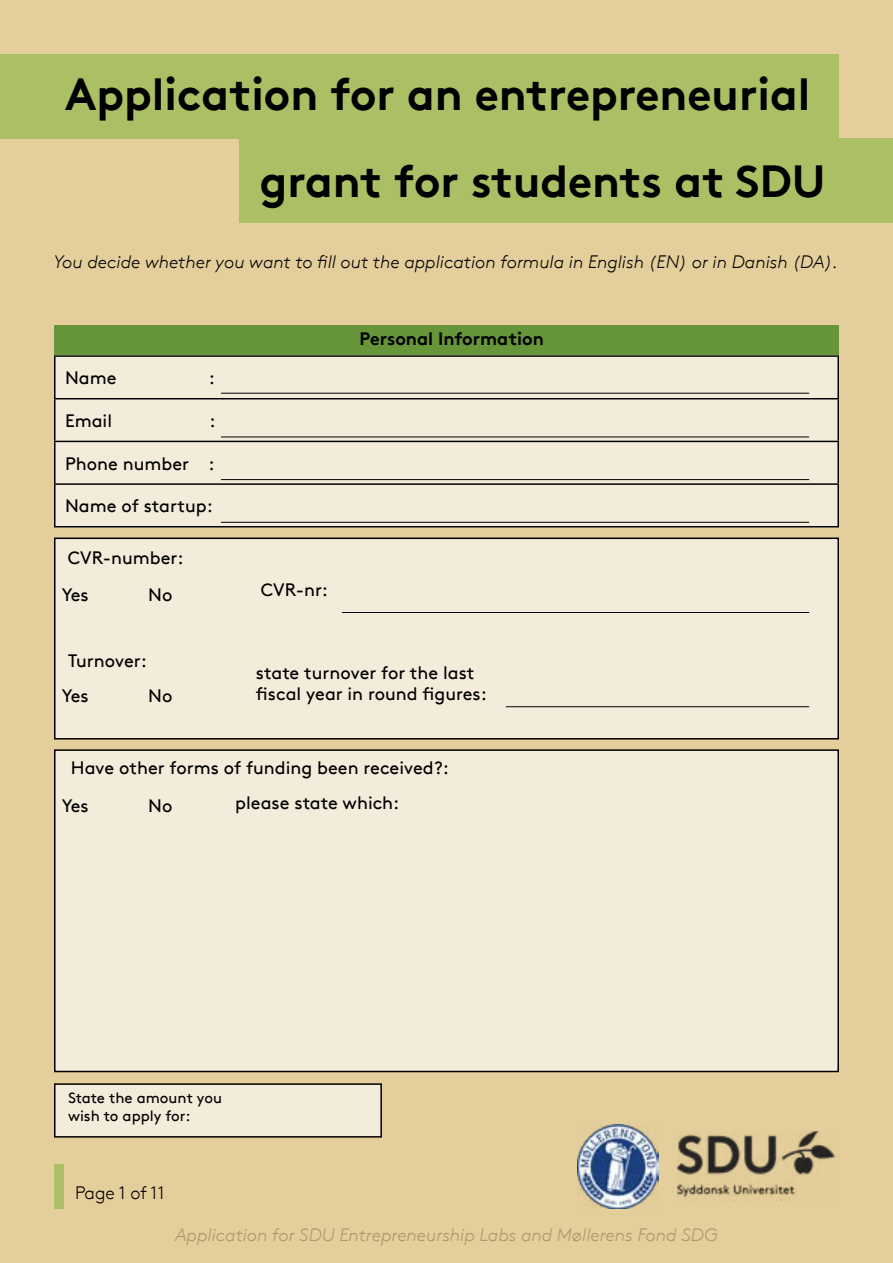
<style>
.page{position:relative;width:893px;height:1263px;background:#e4ce9b}
.page>*{position:absolute;margin:0;border:0;box-sizing:border-box;transform-origin:0 0}
.t1{font:700 45px/87px "Brown Pro TT";color:#000}
.t2{font:18px/21.6px "Brown Pro TT";color:#000}
.t3{font:italic 300 18px "Brown Pro TT";color:#000}
.t4{font:italic 300 18px "Brown Pro TT";color:#7d5a3e}
.t5{font:700 18px "Brown Pro TT";color:#000}
.t6{font:300 18px "Brown Pro TT";color:#000}
.t7{font:15px/18px "Brown Pro TT";color:#000}
</style>
<div class="page">
<img style="left:578px;top:1124px;width:80px;height:85px">
<img style="left:677px;top:1131px;width:160px;height:70px">
<div style="left:54px;top:1165px;width:9px;height:44px;background:#abbf65"></div>
<div style="left:0;top:54px;width:839px;height:85px;background:#abbf65"></div>
<div style="left:240px;top:139px;width:653px;height:84px;background:#abbf65"></div>
<div style="left:54px;top:325px;width:785px;height:30px;background:#67963a"></div>
<div style="left:54px;top:355px;width:785px;height:172px;background:#f4ecdb"></div>
<hr style="left:54px;top:355px;width:785px;height:2px;background:#000">
<hr style="left:54px;top:357px;width:2px;height:41px;background:#000">
<hr style="left:837px;top:357px;width:2px;height:41px;background:#000">
<hr style="left:54px;top:398px;width:785px;height:1px;background:#000">
<hr style="left:54px;top:399px;width:2px;height:42px;background:#000">
<hr style="left:837px;top:399px;width:2px;height:42px;background:#000">
<hr style="left:54px;top:441px;width:785px;height:1px;background:#000">
<hr style="left:54px;top:442px;width:2px;height:41px;background:#000">
<hr style="left:837px;top:442px;width:2px;height:41px;background:#000">
<hr style="left:54px;top:483px;width:785px;height:2px;background:#000">
<hr style="left:54px;top:485px;width:2px;height:41px;background:#000">
<hr style="left:837px;top:485px;width:2px;height:41px;background:#000">
<hr style="left:54px;top:526px;width:785px;height:1px;background:#000">
<div style="left:55px;top:538px;width:783px;height:201px;background:#f4ecdb"></div>
<div style="left:54px;top:537px;width:785px;height:202px;border:2px solid #000"></div>
<div style="left:55px;top:750px;width:783px;height:321px;background:#f4ecdb"></div>
<div style="left:54px;top:749px;width:785px;height:323px;border:2px solid #000"></div>
<div style="left:55px;top:1084px;width:326px;height:53px;background:#f4ecdb"></div>
<div style="left:54px;top:1083px;width:328px;height:54px;border:2px solid #000"></div>
<hr style="left:342px;top:612px;width:467px;height:1px;background:#000">
<hr style="left:221px;top:522px;width:588px;height:1px;background:#000">
<hr style="left:221px;top:479px;width:588px;height:1px;background:#000">
<hr style="left:221px;top:437px;width:588px;height:1px;background:#000">
<hr style="left:221px;top:393px;width:588px;height:1px;background:#000">
<hr style="left:506px;top:706px;width:303px;height:1px;background:#000">
<h1 class="t1" style="left:260px;top:46px;width:567px;text-indent:-194px">Application for an entrepreneurial grant for students at SDU</h1>
<p class="t3" style="left:54px;top:249px;width:785px">You decide whether you want to fill out the application formula in English (EN) or in Danish (DA).</p>
<p class="t2" style="left:65px;top:366px;width:53px">Name</p>
<p class="t2" style="left:209px;top:366px;width:8px">:</p>
<p class="t2" style="left:65px;top:408px;width:49px">Email</p>
<p class="t2" style="left:209px;top:408px;width:8px">:</p>
<p class="t2" style="left:65px;top:451px;width:151px">Phone number :</p>
<p class="t2" style="left:65px;top:494px;width:149px">Name of startup:</p>
<p class="t2" style="left:68px;top:545px;width:117px">CVR-number:</p>
<p class="t2" style="left:62px;top:583px;width:28px">Yes</p>
<p class="t2" style="left:148px;top:583px;width:26px">No</p>
<p class="t2" style="left:68px;top:648px;width:80px">Turnover:</p>
<p class="t2" style="left:62px;top:683px;width:29px">Yes</p>
<p class="t2" style="left:148px;top:683px;width:26px">No</p>
<p class="t5" style="left:360px;top:325px;width:186px">Personal Information</p>
<p class="t2" style="left:261px;top:578px;width:69px">CVR-nr:</p>
<p class="t2" style="left:256px;top:660px;width:232px">state turnover for the last fiscal year in round figures:</p>
<p class="t2" style="left:235px;top:749px;width:215px;line-height:35px;text-indent:-164px">Have other forms of funding been received?: please state which:</p>
<p class="t2" style="left:62px;top:793px;width:29px">Yes</p>
<p class="t2" style="left:148px;top:793px;width:26px">No</p>
<p class="t7" style="left:68px;top:1087px;width:156px">State the amount you wish to apply for:</p>
<p class="t6" style="left:75px;top:1179px;width:91px">Page 1 of 11</p>
<p class="t4" style="left:175px;top:1221px;width:544px">Application for SDU Entrepreneurship Labs and Møllerens Fond SDG</p>
</div>
